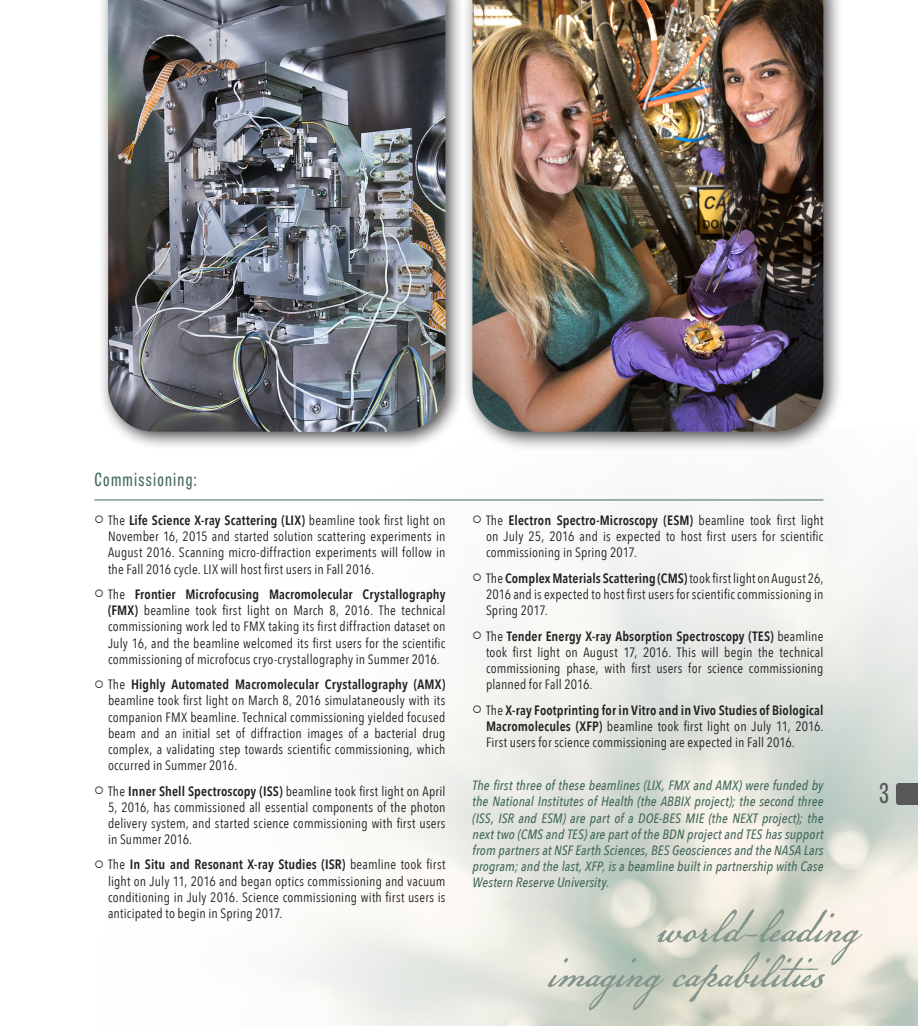
<style>
.page{position:relative;width:918px;height:1026px;background:#fff}
.page>*{position:absolute;margin:0;border:0;box-sizing:border-box;transform-origin:0 0}
.t1{font:54px "American Scribe";color:#83958c}
.t2{font:27px "Tablet Gothic Compressed";color:#57585a}
.Subheader{font:18px "Tablet Gothic Compressed";letter-spacing:.07em;color:#43695b}
.t3{font:13.5px/16.2px "Avenir Next Condensed";letter-spacing:.015em;color:#231f20;text-align:justify}
.Body_Text{font:italic 500 13.5px/16.2px "Avenir Next Condensed";letter-spacing:.01em;color:#43695b;text-align:justify}
.s1{font-weight:600}
</style>
<div class="page">
<svg style="left:896px;top:783px;width:22px;height:22px"></svg>
<div style="left:99px;top:0;width:365px;height:451px;background:#231f20;opacity:.8"></div>
<img style="left:108px;top:0;width:338px;height:432px">
<div style="left:462px;top:0;width:382px;height:452px;background:#231f20;opacity:.8"></div>
<img style="left:472px;top:0;width:352px;height:432px">
<hr style="left:94px;top:500px;width:730px;height:1px;background:#43695b">
<svg style="left:473px;top:631px;width:8px;height:8px"></svg>
<svg style="left:473px;top:705px;width:8px;height:8px"></svg>
<p class="Subheader" style="left:94px;top:467px;width:104px">Commissioning:</p>
<p class="t3" style="left:108px;top:512px;width:339px">The <span class="s1">Life Science X-ray Scattering (LIX)</span> beamline took first light on November 16, 2015 and started solution scattering experiments in August 2016. Scanning micro-diffraction experiments will follow in the Fall 2016 cycle. LIX will host first users in Fall 2016.</p>
<p class="t3" style="left:108px;top:585px;width:339px">The <span class="s1">Frontier Microfocusing Macromolecular Crystallography (FMX)</span> beamline took first light on March 8, 2016. The technical commissioning work led to FMX taking its first diffraction dataset on July 16, and the beamline welcomed its first users for the scientific commissioning of microfocus cryo-crystallography in Summer 2016.</p>
<p class="t3" style="left:108px;top:676px;width:339px">The <span class="s1">Highly Automated Macromolecular Crystallography (AMX) </span>beamline took first light on March 8, 2016 simulataneously with its companion FMX beamline. Technical commissioning yielded focused beam and an initial set of diffraction images of a bacterial drug complex, a validating step towards scientific commissioning, which occurred in Summer 2016.</p>
<p class="t3" style="left:108px;top:782px;width:339px">The <span class="s1">Inner Shell Spectroscopy (ISS)</span> beamline took first light on April 5, 2016, has commissioned all essential components of the photon delivery system, and started science commissioning with first users in Summer 2016.</p>
<p class="t3" style="left:108px;top:856px;width:339px">The <span class="s1">In Situ and Resonant X-ray Studies (ISR)</span> beamline took first light on July 11, 2016 and began optics commissioning and vacuum conditioning in July 2016. Science commissioning with first users is anticipated to begin in Spring 2017.</p>
<p class="t3" style="left:486px;top:512px;width:339px">The <span class="s1">Electron Spectro-Microscopy (ESM)</span> beamline took first light on July 25, 2016 and is expected to host first users for scientific commissioning in Spring 2017.</p>
<p class="t3" style="left:486px;top:569px;width:339px">The <span class="s1">Complex Materials Scattering (CMS)</span> took first light on August 26, 2016 and is expected to host first users for scientific commissioning in Spring 2017.</p>
<p class="t3" style="left:486px;top:627px;width:339px">The <span class="s1">Tender Energy X-ray Absorption Spectroscopy (TES)</span> beamline took first light on August 17, 2016. This will begin the technical commissioning phase, with first users for science commissioning planned for Fall 2016.</p>
<p class="t3" style="left:486px;top:701px;width:339px">The <span class="s1">X-ray Footprinting for in Vitro and in Vivo Studies of Biological Macromolecules (XFP)</span> beamline took first light on July 11, 2016.<br>First users for science commissioning are expected in Fall 2016.</p>
<p class="Body_Text" style="left:472px;top:777px;width:353px">The first three of these beamlines (LIX, FMX and AMX) were funded by the National Institutes of Health (the ABBIX project); the second three (ISS, ISR and ESM) are part of a DOE-BES MIE (the NEXT project); the next two (CMS and TES) are part of the BDN project and TES has support from partners at NSF Earth Sciences, BES Geosciences and the NASA Lars program; and the last, XFP, is a beamline built in partnership with Case Western Reserve University.</p>
<p class="t1" style="left:656px;top:890px;width:203px">world-leading</p>
<p class="t1" style="left:548px;top:935px;width:278px">imaging capabilities</p>
<h2 class="t2" style="left:879px;top:775px;width:11px">3</h2>
</div>
